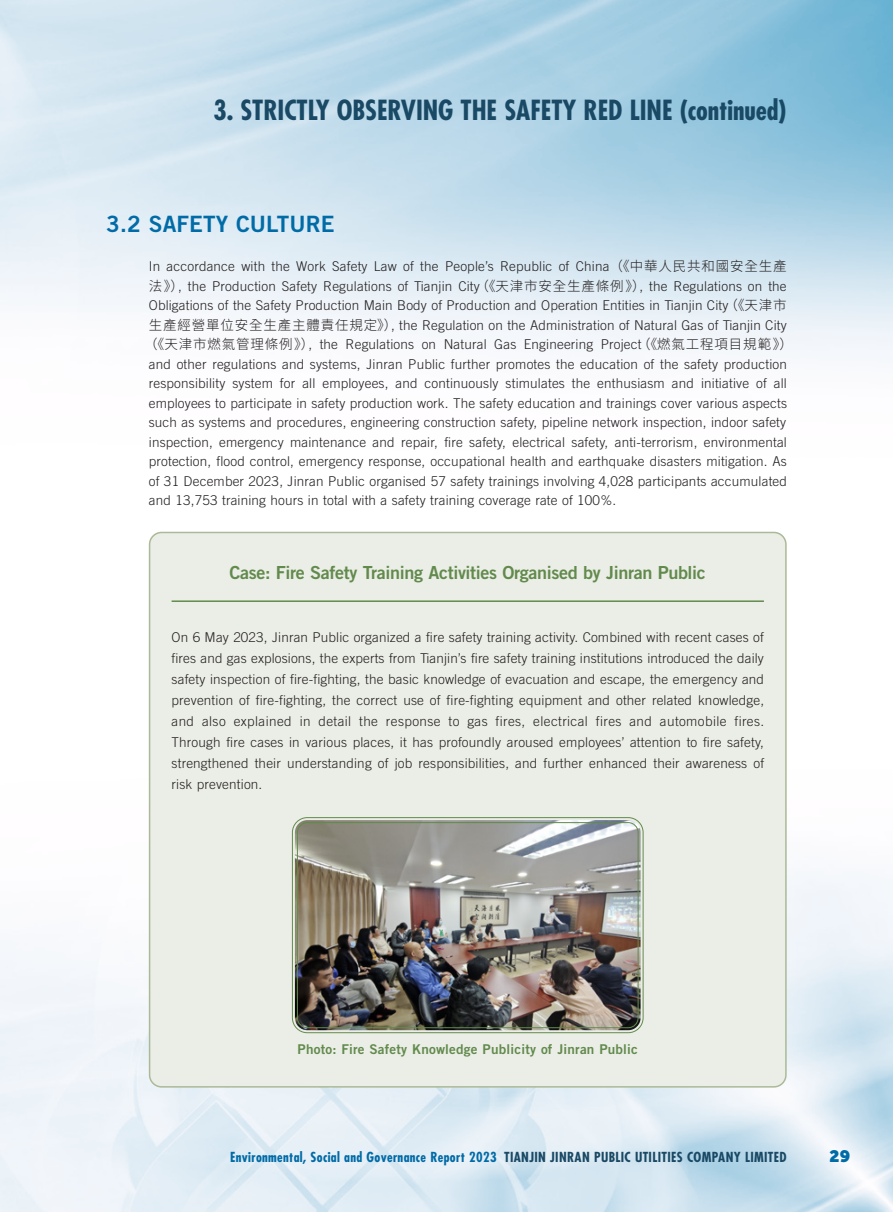
<style>
.page{position:relative;width:893px;height:1212px;background:#fff}
.page>*{position:absolute;margin:0;border:0;box-sizing:border-box;transform-origin:0 0}
.t1{font:700 condensed 27px "Futura Std";letter-spacing:-.005em;color:#194965}
.Heading_1{font:22.5px "Trade Gothic LT Std Bd 2";letter-spacing:.005em;color:#006ba7}
.Body_Text{font:18px "Trade Gothic LT Std Bd 2";letter-spacing:-.02em;color:#628a4d}
.t2{font:900 16.5px "Museo Sans Display";color:#006ba7}
.Body_Text-2{font:300 13.5px/21px "Trade Gothic LT Std";letter-spacing:.015em;color:#231f20;text-align:justify}
.t3{font:700 condensed 13.5px "Futura Std";letter-spacing:.025em;color:#006ba7}
.Body_Text-3{font:13.5px "Trade Gothic LT Std Bd 2";letter-spacing:.015em;color:#628a4d}
.s1{font-family:"Source Han Sans TC"}
.s2{color:#194965}
</style>
<div class="page">
<img style="left:0;top:0;width:893px;height:1212px">
<div style="left:150px;top:532px;width:636px;height:555px;background:#ebeee6;border-radius:12px"></div>
<hr style="left:172px;top:600px;width:592px;height:2px;background:#628a4d">
<img style="left:295px;top:820px;width:346px;height:210px">
<div style="left:292px;top:817px;width:352px;height:216px;border:1px solid #628a4d;border-radius:15px"></div>
<div style="left:297px;top:822px;width:342px;height:206px;border:1px solid #628a4d;border-radius:10px"></div>
<h1 class="t1" style="left:214px;top:94px;width:575px">3. STRICTLY OBSERVING THE SAFETY RED LINE (continued)</h1>
<p class="Heading_1" style="left:106px;top:210px;width:230px">3.2 SAFETY CULTURE</p>
<p class="Body_Text-2" style="left:149px;top:256px;width:639px">In accordance with the Work Safety Law of the People’s Republic of China <span class="s1">（《中華人民共和國安全生產</span></p>
<p class="Body_Text-2" style="left:149px;top:275px;width:639px"><span class="s1">法》）</span>, the Production Safety Regulations of Tianjin City<span class="s1">（《天津市安全生產條例》）</span>, the Regulations on the</p>
<p class="Body_Text-2" style="left:149px;top:295px;width:639px">Obligations of the Safety Production Main Body of Production and Operation Entities in Tianjin City<span class="s1">（《天津市</span></p>
<p class="Body_Text-2" style="left:149px;top:314px;width:639px"><span class="s1">生產經營單位安全生產主體責任規定》）</span>, the Regulation on the Administration of Natural Gas of Tianjin City</p>
<p class="Body_Text-2" style="left:144px;top:334px;width:650px"><span class="s1">（《天津市燃氣管理條例》）</span>, the Regulations on Natural Gas Engineering Project<span class="s1">（《燃氣工程項目規範》）</span></p>
<p class="Body_Text-2" style="left:149px;top:353px;width:640px">and other regulations and systems, Jinran Public further promotes the education of the safety production</p>
<p class="Body_Text-2" style="left:149px;top:373px;width:639px">responsibility system for all employees, and continuously stimulates the enthusiasm and initiative of all</p>
<p class="Body_Text-2" style="left:149px;top:392px;width:640px">employees to participate in safety production work. The safety education and trainings cover various aspects</p>
<p class="Body_Text-2" style="left:149px;top:412px;width:639px">such as systems and procedures, engineering construction safety, pipeline network inspection, indoor safety</p>
<p class="Body_Text-2" style="left:149px;top:431px;width:640px">inspection, emergency maintenance and repair, fire safety, electrical safety, anti-terrorism, environmental</p>
<p class="Body_Text-2" style="left:149px;top:451px;width:640px">protection, flood control, emergency response, occupational health and earthquake disasters mitigation. As</p>
<p class="Body_Text-2" style="left:149px;top:470px;width:640px">of 31 December 2023, Jinran Public organised 57 safety trainings involving 4,028 participants accumulated</p>
<p class="Body_Text-2" style="left:149px;top:490px;width:469px">and 13,753 training hours in total with a safety training coverage rate of 100%.</p>
<p class="Body_Text" style="left:230px;top:562px;width:478px">Case: Fire Safety Training Activities Organised by Jinran Public</p>
<p class="Body_Text-2" style="left:172px;top:627px;width:594px">On 6 May 2023, Jinran Public organized a fire safety training activity. Combined with recent cases of fires and gas explosions, the experts from Tianjin’s fire safety training institutions introduced the daily safety inspection of fire-fighting, the basic knowledge of evacuation and escape, the emergency and prevention of fire-fighting, the correct use of fire-fighting equipment and other related knowledge, and also explained in detail the response to gas fires, electrical fires and automobile fires.<br>Through fire cases in various places, it has profoundly aroused employees’ attention to fire safety, strengthened their understanding of job responsibilities, and further enhanced their awareness of risk prevention.</p>
<p class="Body_Text-3" style="left:298px;top:1041px;width:342px">Photo: Fire Safety Knowledge Publicity of Jinran Public</p>
<p class="t3" style="left:230px;top:1148px;width:558px">Environmental, Social and Governance Report 2023 <span class="s2">TIANJIN JINRAN PUBLIC UTILITIES COMPANY LIMITED</span></p>
<p class="t2" style="left:829px;top:1147px;width:22px">29</p>
</div>
